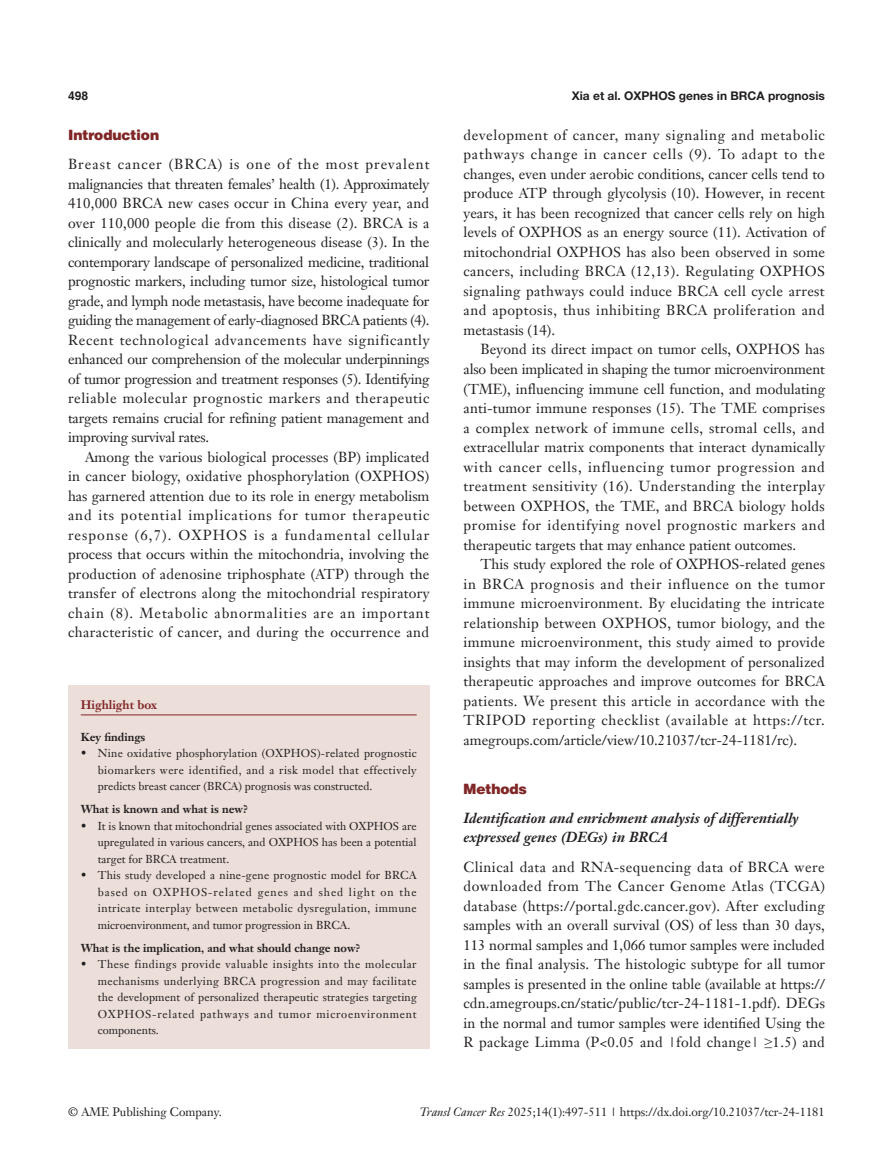
<style>
.page{position:relative;width:893px;height:1170px;background:#fff}
.page>*{position:absolute;margin:0;border:0;box-sizing:border-box;transform-origin:0 0}
.t1{font:14.25px/19.5px "Janson Text LT";color:#231f20;text-align:justify}
._2ji-6_5{font:italic 700 14.25px/19.5px "Janson Text LT";color:#231f20}
._1ji-zhengti{font:900 14.25px "Helvetica";color:#812627}
._1ji-6_5{font:900 14.25px "Helvetica";color:#812627}
.t2{font:12px "Janson Text LT";color:#231f20}
.t3{font:700 12px "Helvetica Neue LT Pro";color:#231f20}
.Cite{font:700 12px "Janson Text LT";color:#812627}
.t4{font:700 12px "Helvetica";color:#231f20}
.box-zhengwen{font:11.25px/16.5px "Janson Text LT";color:#231f20;text-align:justify}
.box-biaoti-1_5mm{font:700 11.25px "Janson Text LT";color:#231f20}
.box-biaoti{font:700 11.25px "Janson Text LT";color:#231f20}
.s1{font-family:"Times New Roman"}
.s2{font-style:italic}
</style>
<div class="page">
<div style="left:68px;top:685px;width:361px;height:363px;background:#ecdfd9"></div>
<hr style="left:81px;top:714px;width:336px;height:1px;background:#812627">
<p class="t4" style="left:68px;top:88px;width:22px">498</p>
<p class="t3" style="left:572px;top:88px;width:255px">Xia et al. OXPHOS genes in BRCA prognosis</p>
<p class="_1ji-zhengti" style="left:68px;top:126px;width:93px">Introduction</p>
<p class="t1" style="left:68px;top:154px;width:363px">Breast cancer (BRCA) is one of the most prevalent malignancies that threaten females’ health (1). Approximately 410,000 BRCA new cases occur in China every year, and over 110,000 people die from this disease (2). BRCA is a clinically and molecularly heterogeneous disease (3). In the contemporary landscape of personalized medicine, traditional prognostic markers, including tumor size, histological tumor grade, and lymph node metastasis, have become inadequate for guiding the management of early-diagnosed BRCA patients (4).<br>Recent technological advancements have significantly enhanced our comprehension of the molecular underpinnings of tumor progression and treatment responses (5). Identifying reliable molecular prognostic markers and therapeutic targets remains crucial for refining patient management and improving survival rates.</p>
<p class="t1" style="left:68px;top:447px;width:363px;text-indent:17px">Among the various biological processes (BP) implicated in cancer biology, oxidative phosphorylation (OXPHOS) has garnered attention due to its role in energy metabolism and its potential implications for tumor therapeutic response (6,7). OXPHOS is a fundamental cellular process that occurs within the mitochondria, involving the production of adenosine triphosphate (ATP) through the transfer of electrons along the mitochondrial respiratory chain (8). Metabolic abnormalities are an important characteristic of cancer, and during the occurrence and</p>
<p class="Cite" style="left:81px;top:696px;width:78px">Highlight box</p>
<p class="box-biaoti" style="left:81px;top:729px;width:66px">Key findings</p>
<p class="box-zhengwen" style="left:98px;top:745px;width:321px;text-indent:-17px">• Nine oxidative phosphorylation (OXPHOS)-related prognostic biomarkers were identified, and a risk model that effectively predicts breast cancer (BRCA) prognosis was constructed.</p>
<p class="box-biaoti-1_5mm" style="left:81px;top:802px;width:169px">What is known and what is new?</p>
<p class="box-zhengwen" style="left:98px;top:817px;width:320px;text-indent:-17px">• It is known that mitochondrial genes associated with OXPHOS are upregulated in various cancers, and OXPHOS has been a potential target for BRCA treatment.</p>
<p class="box-zhengwen" style="left:98px;top:867px;width:320px;text-indent:-17px">• This study developed a nine-gene prognostic model for BRCA based on OXPHOS-related genes and shed light on the intricate interplay between metabolic dysregulation, immune microenvironment, and tumor progression in BRCA.</p>
<p class="box-biaoti-1_5mm" style="left:81px;top:940px;width:281px">What is the implication, and what should change now?</p>
<p class="box-zhengwen" style="left:98px;top:956px;width:321px;text-indent:-17px">• These findings provide valuable insights into the molecular mechanisms underlying BRCA progression and may facilitate the development of personalized therapeutic strategies targeting OXPHOS-related pathways and tumor microenvironment components.</p>
<p class="t1" style="left:463px;top:125px;width:363px">development of cancer, many signaling and metabolic pathways change in cancer cells (9). To adapt to the changes, even under aerobic conditions, cancer cells tend to produce ATP through glycolysis (10). However, in recent years, it has been recognized that cancer cells rely on high levels of OXPHOS as an energy source (11). Activation of mitochondrial OXPHOS has also been observed in some cancers, including BRCA (12,13). Regulating OXPHOS signaling pathways could induce BRCA cell cycle arrest and apoptosis, thus inhibiting BRCA proliferation and metastasis (14).</p>
<p class="t1" style="left:463px;top:339px;width:363px;text-indent:17px">Beyond its direct impact on tumor cells, OXPHOS has also been implicated in shaping the tumor microenvironment (TME), influencing immune cell function, and modulating anti-tumor immune responses (15). The TME comprises a complex network of immune cells, stromal cells, and extracellular matrix components that interact dynamically with cancer cells, influencing tumor progression and treatment sensitivity (16). Understanding the interplay between OXPHOS, the TME, and BRCA biology holds promise for identifying novel prognostic markers and therapeutic targets that may enhance patient outcomes.</p>
<p class="t1" style="left:463px;top:554px;width:363px;text-indent:17px">This study explored the role of OXPHOS-related genes in BRCA prognosis and their influence on the tumor immune microenvironment. By elucidating the intricate relationship between OXPHOS, tumor biology, and the immune microenvironment, this study aimed to provide insights that may inform the development of personalized therapeutic approaches and improve outcomes for BRCA patients. We present this article in accordance with the TRIPOD reporting checklist (available at https://tcr. amegroups.com/article/view/10.21037/tcr-24-1181/rc).</p>
<p class="_1ji-6_5" style="left:463px;top:779px;width:65px">Methods</p>
<p class="_2ji-6_5" style="left:463px;top:807px;width:337px">Identification and enrichment analysis of differentially expressed genes (DEGs) in BRCA</p>
<p class="t1" style="left:463px;top:856px;width:363px">Clinical data and RNA-sequencing data of BRCA were downloaded from The Cancer Genome Atlas (TCGA) database (https://portal.gdc.cancer.gov). After excluding samples with an overall survival (OS) of less than 30 days, 113 normal samples and 1,066 tumor samples were included in the final analysis. The histologic subtype for all tumor samples is presented in the online table (available at https:// cdn.amegroups.cn/static/public/tcr-24-1181-1.pdf). DEGs in the normal and tumor samples were identified Using the R package Limma (P&lt;0.05 and |fold change| <span class="s1">≥</span>1.5) and</p>
<p class="t2" style="left:68px;top:1104px;width:155px">© AME Publishing Company.</p>
<p class="t2" style="left:420px;top:1104px;width:406px"><span class="s2">Transl Cancer Res</span> 2025;14(1):497-511 | https://dx.doi.org/10.21037/tcr-24-1181</p>
</div>
